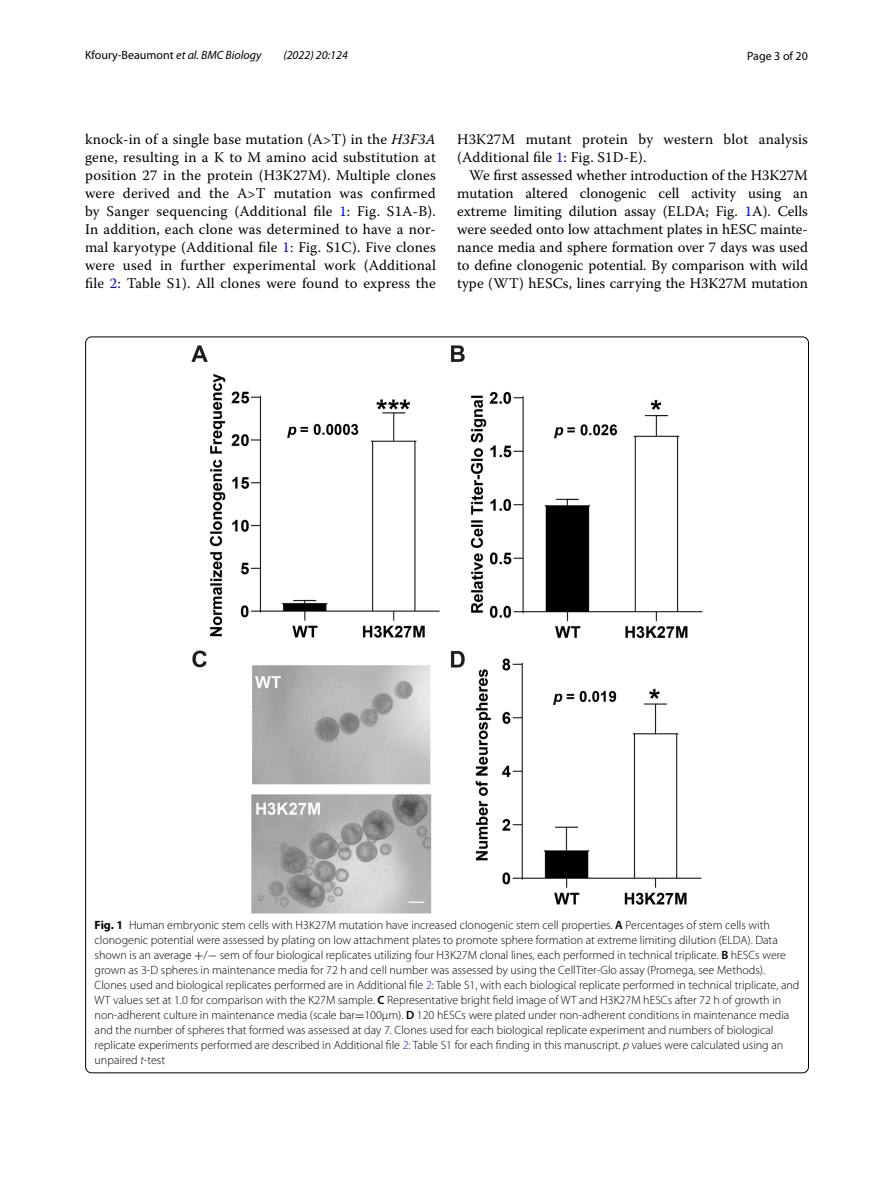
<style>
.page{position:relative;width:893px;height:1187px;background:#fff}
.page>*{position:absolute;margin:0;border:0;box-sizing:border-box;transform-origin:0 0}
.t1{font:14.7px/18px "Warnock Pro";letter-spacing:.015em;color:#000;text-align:justify}
.t2{font:300 12px/15px "Myriad Pro";color:#000}
.t3{font:12px "Myriad Pro";color:#000}
.t4{font:italic 12px "Myriad Pro";color:#000}
.s1{font-style:italic}
.s2{color:#00f}
.s3{font-weight:700}
.s4{font-weight:600}
.s5{font-family:"MTSY";font-weight:400}
</style>
<div class="page">
<img style="left:192px;top:346px;width:510px;height:567px">
<p class="t3" style="left:85px;top:48px;width:178px">Kfoury‑Beaumont <span class="s1">et al. BMC Biology</span></p>
<p class="t4" style="left:283px;top:48px;width:66px">(2022) 20:124</p>
<p class="t3" style="left:747px;top:48px;width:62px">Page 3 of 20</p>
<p class="t1" style="left:85px;top:130px;width:352px">knock-in of a single base mutation (A&gt;T) in the <span class="s1">H3F3A </span>gene, resulting in a K to M amino acid substitution at position 27 in the protein (H3K27M). Multiple clones were derived and the A&gt;T mutation was confirmed by Sanger sequencing (Additional file <span class="s2">1</span>: Fig. S1A-B).<br>In addition, each clone was determined to have a nor&shy;mal karyotype (Additional file <span class="s2">1</span>: Fig. S1C). Five clones were used in further experimental work (Additional file <span class="s2">2</span>: Table S1). All clones were found to express the</p>
<p class="t1" style="left:457px;top:130px;width:352px">H3K27M mutant protein by western blot analysis (Additional file <span class="s2">1</span>: Fig. S1D-E).</p>
<p class="t1" style="left:457px;top:166px;width:352px;text-indent:12px">We first assessed whether introduction of the H3K27M mutation altered clonogenic cell activity using an extreme limiting dilution assay (ELDA; Fig. <span class="s2">1</span>A). Cells were seeded onto low attachment plates in hESC mainte&shy;nance media and sphere formation over 7 days was used to define clonogenic potential. By comparison with wild type (WT) hESCs, lines carrying the H3K27M mutation</p>
<p class="t2" style="left:95px;top:917px;width:706px"><span class="s3">Fig. 1</span> Human embryonic stem cells with H3K27M mutation have increased clonogenic stem cell properties. <span class="s4">A</span> Percentages of stem cells with clonogenic potential were assessed by plating on low attachment plates to promote sphere formation at extreme limiting dilution (ELDA). Data shown is an average <span class="s5">+</span>/<span class="s5">−</span> sem of four biological replicates utilizing four H3K27M clonal lines, each performed in technical triplicate. <span class="s4">B</span> hESCs were grown as 3-D spheres in maintenance media for 72 h and cell number was assessed by using the CellTiter-Glo assay (Promega, see Methods).<br>Clones used and biological replicates performed are in Additional file <span class="s2">2</span>: Table S1, with each biological replicate performed in technical triplicate, and WT values set at 1.0 for comparison with the K27M sample. <span class="s4">C</span> Representative bright field image of WT and H3K27M hESCs after 72 h of growth in non-adherent culture in maintenance media (scale bar<span class="s5">=</span>100μm). <span class="s4">D</span> 120 hESCs were plated under non-adherent conditions in maintenance media and the number of spheres that formed was assessed at day 7. Clones used for each biological replicate experiment and numbers of biological replicate experiments performed are described in Additional file <span class="s2">2</span>: Table S1 for each finding in this manuscript. <span class="s1">p</span> values were calculated using an unpaired <span class="s1">t</span>-test</p>
</div>
